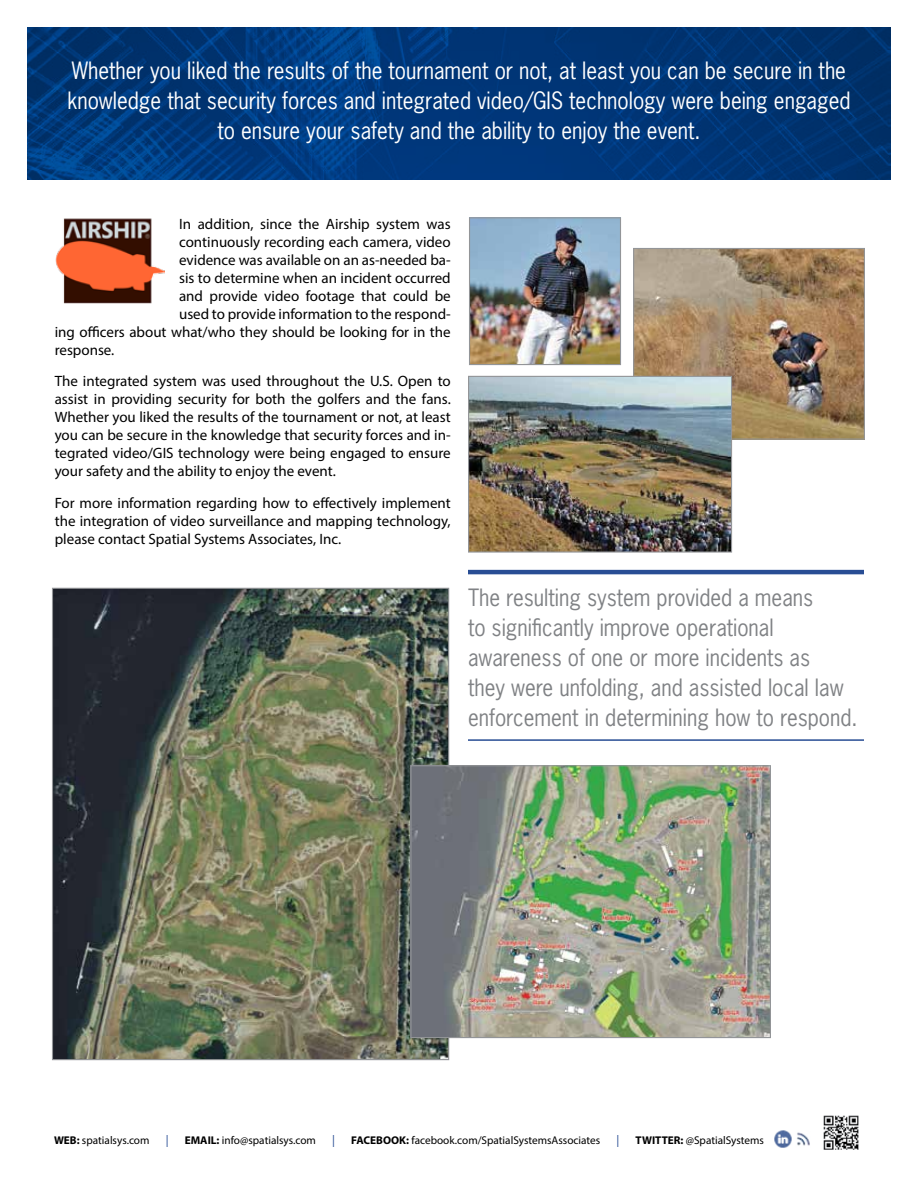
<style>
.page{position:relative;width:918px;height:1188px;background:#fff}
.page>*{position:absolute;margin:0;border:0;box-sizing:border-box;transform-origin:0 0}
.t1{font:22.5px/30px "News Gothic Std";color:#fff;text-align:center;scale:.93 1}
.t2{font:22.5px/30px "News Gothic Std";color:#808285;scale:.93 1}
.t3{font:15px/18px "Myriad Pro";color:#000;text-align:justify}
.t4{font:12px "Myriad Pro";color:#284d94}
.t5{font:11.25px "Myriad Pro";color:#000}
.s1{font-weight:700}
</style>
<div class="page">
<img style="left:27px;top:27px;width:864px;height:153px">
<img style="left:55px;top:218px;width:109px;height:85px">
<img style="left:635px;top:250px;width:228px;height:188px">
<div style="left:633px;top:248px;width:232px;height:192px;border:1px solid #939598"></div>
<img style="left:471px;top:219px;width:148px;height:144px">
<div style="left:469px;top:217px;width:152px;height:148px;border:1px solid #939598"></div>
<img style="left:470px;top:378px;width:260px;height:173px">
<div style="left:468px;top:376px;width:264px;height:177px;border:1px solid #939598"></div>
<hr style="left:468px;top:570px;width:396px;height:4px;background:#284d94">
<hr style="left:468px;top:739px;width:396px;height:2px;background:#284d94">
<img style="left:54px;top:590px;width:393px;height:468px">
<img style="left:412px;top:767px;width:357px;height:269px">
<div style="left:410px;top:765px;width:361px;height:273px;border:1px solid #939598"></div>
<img style="left:774px;top:1130px;width:18px;height:18px">
<img style="left:797px;top:1132px;width:13px;height:14px">
<img style="left:823px;top:1115px;width:36px;height:35px">
<h1 class="t1" style="left:67px;top:56px;width:844px">Whether you liked the results of the tournament or not, at least you can be secure in the knowledge that security forces and integrated video/GIS technology were being engaged to ensure your safety and the ability to enjoy the event.</h1>
<p class="t3" style="left:179px;top:214px;width:273px">In addition, since the Airship system was</p>
<p class="t3" style="left:179px;top:232px;width:273px">continuously recording each camera, video</p>
<p class="t3" style="left:179px;top:250px;width:273px">evidence was available on an as-needed ba-</p>
<p class="t3" style="left:179px;top:268px;width:273px">sis to determine when an incident occurred</p>
<p class="t3" style="left:179px;top:286px;width:273px">and provide video footage that could be</p>
<p class="t3" style="left:179px;top:304px;width:273px">used to provide information to the respond-</p>
<p class="t3" style="left:55px;top:322px;width:398px">ing officers about what/who they should be looking for in the</p>
<p class="t3" style="left:55px;top:340px;width:61px">response.</p>
<p class="t3" style="left:55px;top:372px;width:398px">The integrated system was used throughout the U.S. Open to assist in providing security for both the golfers and the fans.<br>Whether you liked the results of the tournament or not, at least you can be secure in the knowledge that security forces and in&shy;tegrated video/GIS technology were being engaged to ensure your safety and the ability to enjoy the event.</p>
<p class="t3" style="left:55px;top:493px;width:397px">For more information regarding how to effectively implement the integration of video surveillance and mapping technology, please contact Spatial Systems Associates, Inc.</p>
<h1 class="t2" style="left:468px;top:582px;width:420px">The resulting system provided a means<br>to significantly improve operational awareness of one or more incidents as<br>they were unfolding, and assisted local law enforcement in determining how to respond.</h1>
<p class="t5" style="left:54px;top:1134px;width:97px"><span class="s1">WEB:</span> spatialsys.com</p>
<p class="t4" style="left:166px;top:1133px;width:4px">|</p>
<p class="t5" style="left:185px;top:1134px;width:133px"><span class="s1">EMAIL:</span> info@spatialsys.com</p>
<p class="t4" style="left:332px;top:1133px;width:4px">|</p>
<p class="t5" style="left:351px;top:1134px;width:251px"><span class="s1">FACEBOOK:</span> facebook.com/SpatialSystemsAssociates</p>
<p class="t4" style="left:617px;top:1133px;width:4px">|</p>
<p class="t5" style="left:636px;top:1134px;width:130px"><span class="s1">TWITTER:</span> @SpatialSystems</p>
</div>
